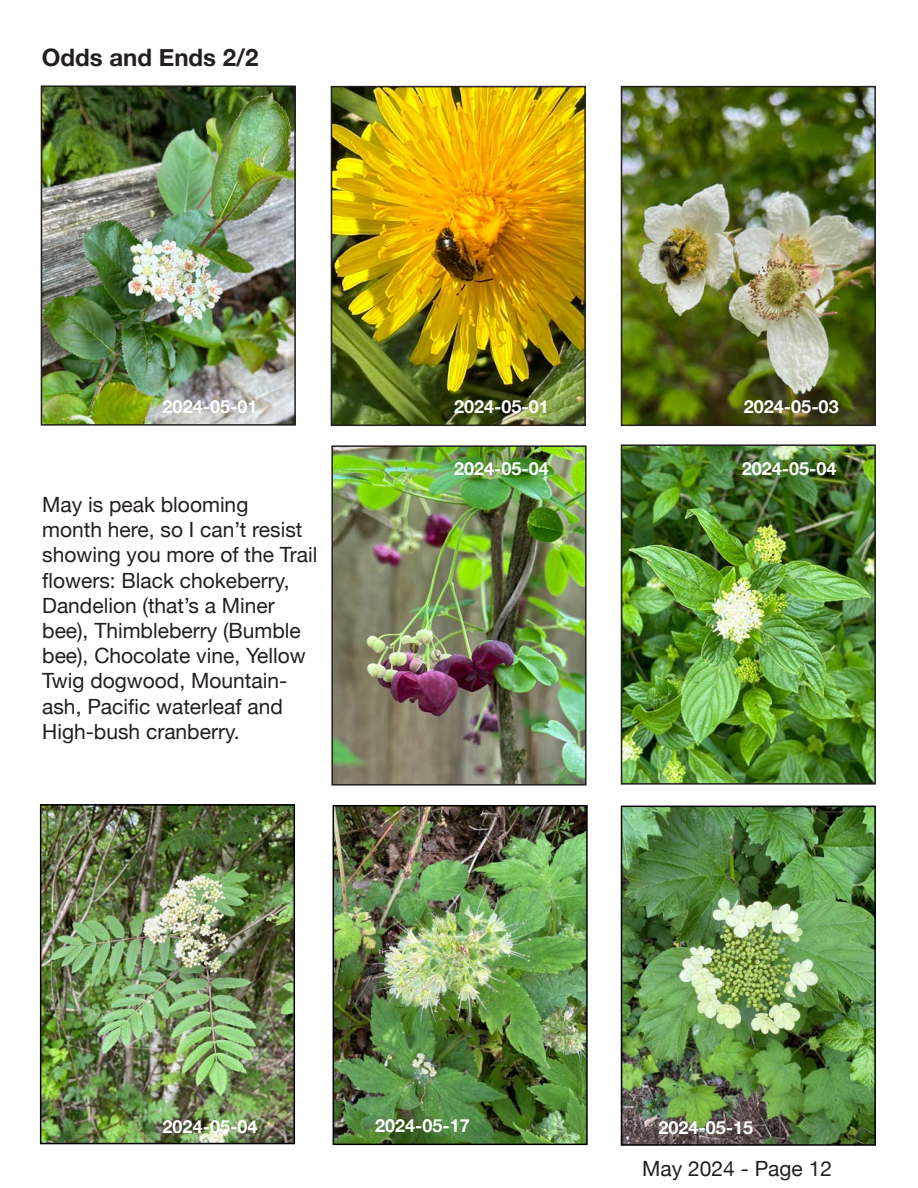
<style>
.page{position:relative;width:918px;height:1188px;background:#fff}
.page>*{position:absolute;margin:0;border:0;box-sizing:border-box;transform-origin:0 0}
.t1{font:700 24px "Helvetica Neue";color:#231f20}
.t2{font:21px/25.2px "Helvetica Neue";color:#231f20}
.t3{font:700 18px "Helvetica Neue";color:#fff}
</style>
<div class="page">
<img style="left:44px;top:88px;width:249px;height:335px">
<div style="left:41px;top:85px;width:255px;height:341px;border:2px solid #231f20"></div>
<img style="left:624px;top:89px;width:249px;height:334px">
<div style="left:621px;top:86px;width:255px;height:340px;border:2px solid #231f20"></div>
<img style="left:334px;top:448px;width:250px;height:335px">
<div style="left:331px;top:445px;width:256px;height:341px;border:2px solid #231f20"></div>
<img style="left:624px;top:447px;width:249px;height:335px">
<div style="left:621px;top:444px;width:255px;height:341px;border:2px solid #231f20"></div>
<img style="left:334px;top:89px;width:249px;height:334px">
<div style="left:331px;top:86px;width:255px;height:340px;border:2px solid #231f20"></div>
<img style="left:43px;top:807px;width:249px;height:334px">
<div style="left:40px;top:804px;width:255px;height:340px;border:2px solid #000"></div>
<img style="left:336px;top:808px;width:249px;height:334px">
<div style="left:333px;top:805px;width:255px;height:340px;border:2px solid #000"></div>
<img style="left:624px;top:809px;width:249px;height:334px">
<div style="left:621px;top:806px;width:255px;height:340px;border:2px solid #000"></div>
<p class="t1" style="left:42px;top:39px;width:218px">Odds and Ends 2/2</p>
<p class="t3" style="left:454px;top:392px;width:96px">2024-05-01</p>
<p class="t3" style="left:163px;top:392px;width:96px">2024-05-01</p>
<p class="t3" style="left:744px;top:392px;width:96px">2024-05-03</p>
<p class="t2" style="left:42px;top:493px;width:277px">May is peak blooming<br>month here, so I can’t resist showing you more of the Trail flowers: Black chokeberry,<br>Dandelion (that’s a Miner bee), Thimbleberry (Bumble bee), Chocolate vine, Yellow<br>Twig dogwood, Mountain&shy;ash, Pacific waterleaf and<br>High-bush cranberry.</p>
<p class="t3" style="left:454px;top:455px;width:96px">2024-05-04</p>
<p class="t3" style="left:742px;top:454px;width:96px">2024-05-04</p>
<p class="t3" style="left:163px;top:1112px;width:96px">2024-05-04</p>
<p class="t3" style="left:375px;top:1111px;width:96px">2024-05-17</p>
<p class="t3" style="left:658px;top:1114px;width:96px">2024-05-15</p>
<p class="t2" style="left:642px;top:1157px;width:191px">May 2024 - Page 12</p>
</div>
